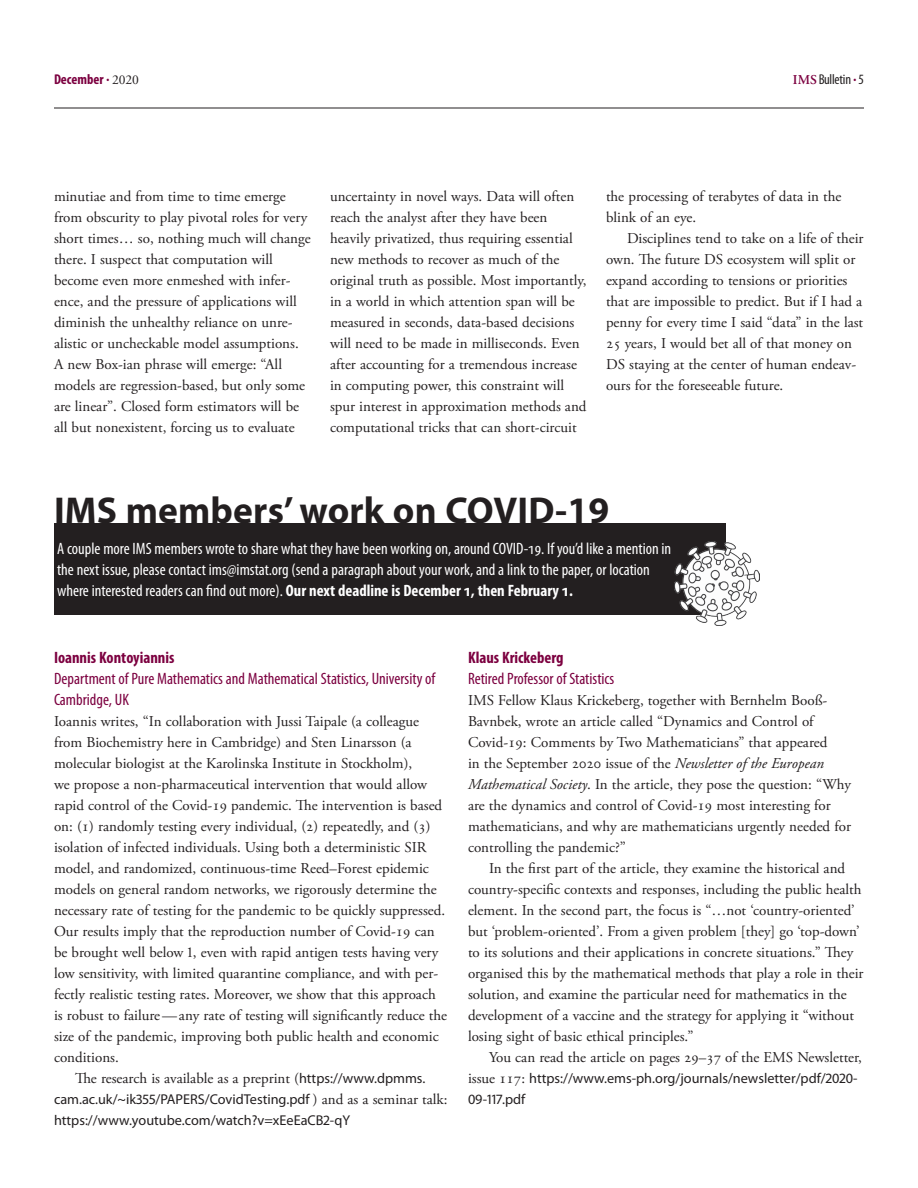
<style>
.page{position:relative;width:918px;height:1188px;background:#fff}
.page>*{position:absolute;margin:0;border:0;box-sizing:border-box;transform-origin:0 0}
.Head_4{font:700 37.5px "Myriad Pro";letter-spacing:.005em;color:#231f20}
.Body_first_1{font:condensed 16.5px/21px "Myriad Pro";color:#fff}
.Subhead_maroon_9{font:condensed 16.5px/21px "Myriad Pro";color:#7c0040}
.Body_first_1-2{font:15px/21px "Adobe Garamond Pro";color:#231f20}
.Body_next_2{font:15px/21px "Adobe Garamond Pro";color:#231f20}
.Body_next_2-2{font:14.25px/21px "Myriad Pro";color:#231f20}
.t1{font:700 condensed 14.25px "Myriad Pro";color:#7c0040}
.t2{font:condensed 14.25px "Myriad Pro";letter-spacing:-.01em;color:#231f20}
.s1{font-family:"Adobe Garamond Pro";font-weight:400;font-stretch:normal;font-size:13.5px;color:#231f20}
.s2{font-family:"Adobe Garamond Pro";font-weight:600;font-stretch:normal;font-size:13.5px;color:#7c0040}
.s3{font-weight:700}
.s4{font-family:"Myriad Pro";font-size:14.25px}
.s5{font-family:"Adobe Garamond Pro";font-size:15px}
.s6{font-style:italic}
</style>
<div class="page">
<hr style="left:54px;top:108px;width:810px;height:1px;background:#231f20">
<div style="left:54px;top:523px;width:672px;height:91px;background:#231f20"></div>
<img style="left:674px;top:541px;width:85px;height:84px">
<p class="t1" style="left:54px;top:71px;width:87px">December . <span class="s1">2020</span></p>
<p class="t2" style="left:793px;top:71px;width:73px"><span class="s2">IMS</span> Bulletin <sup>.</sup> 5</p>
<p class="Body_first_1-2" style="left:54px;top:186px;width:258px">minutiae and from time to time emerge from obscurity to play pivotal roles for very short times… so, nothing much will change there. I suspect that computation will become even more enmeshed with infer&shy;ence, and the pressure of applications will diminish the unhealthy reliance on unre&shy;alistic or uncheckable model assumptions.<br>A new Box-ian phrase will emerge: “All models are regression-based, but only some are linear”. Closed form estimators will be all but nonexistent, forcing us to evaluate</p>
<p class="Body_first_1-2" style="left:330px;top:186px;width:258px">uncertainty in novel ways. Data will often reach the analyst after they have been heavily privatized, thus requiring essential new methods to recover as much of the original truth as possible. Most importantly, in a world in which attention span will be measured in seconds, data-based decisions will need to be made in milliseconds. Even after accounting for a tremendous increase in computing power, this constraint will spur interest in approximation methods and computational tricks that can short-circuit</p>
<p class="Body_first_1-2" style="left:606px;top:186px;width:237px">the processing of terabytes of data in the blink of an eye.</p>
<p class="Body_next_2" style="left:606px;top:228px;width:259px;text-indent:21px">Disciplines tend to take on a life of their own. The future DS ecosystem will split or expand according to tensions or priorities that are impossible to predict. But if I had a penny for every time I said “data” in the last 25 years, I would bet all of that money on DS staying at the center of human endeav&shy;ours for the foreseeable future.</p>
<p class="Head_4" style="left:54px;top:486px;width:557px">IMS members’ work on COVID-19</p>
<p class="Body_first_1" style="left:57px;top:537px;width:616px">A couple more IMS members wrote to share what they have been working on, around COVID-19. If you’d like a mention in the next issue, please contact ims@imstat.org (send a paragraph about your work, and a link to the paper, or location where interested readers can find out more). <span class="s3">Our next deadline is December 1, then February 1.</span></p>
<p class="Subhead_maroon_9" style="left:54px;top:647px;width:383px"><span class="s3">Ioannis Kontoyiannis<br></span>Department of Pure Mathematics and Mathematical Statistics, University of<br>Cambridge, UK</p>
<p class="Body_first_1-2" style="left:54px;top:711px;width:395px">Ioannis writes, “In collaboration with Jussi Taipale (a colleague from Biochemistry here in Cambridge) and Sten Linarsson (a molecular biologist at the Karolinska Institute in Stockholm),<br>we propose a non-pharmaceutical intervention that would allow rapid control of the Covid-19 pandemic. The intervention is based on: (1) randomly testing every individual, (2) repeatedly, and (3) isolation of infected individuals. Using both a deterministic SIR model, and randomized, continuous-time Reed–Forest epidemic models on general random networks, we rigorously determine the necessary rate of testing for the pandemic to be quickly suppressed.<br>Our results imply that the reproduction number of Covid-19 can be brought well below 1, even with rapid antigen tests having very low sensitivity, with limited quarantine compliance, and with per&shy;fectly realistic testing rates. Moreover, we show that this approach is robust to failure—any rate of testing will significantly reduce the size of the pandemic, improving both public health and economic conditions.</p>
<p class="Body_next_2" style="left:75px;top:1068px;width:352px">The research is available as a preprint (<span class="s4">https://www.dpmms.</span></p>
<p class="Body_next_2-2" style="left:54px;top:1088px;width:395px">cam.ac.uk/~ik355/PAPERS/CovidTesting.pdf <span class="s5">) and as a seminar talk: </span>https://www.youtube.com/watch?v=xEeEaCB2-qY</p>
<p class="Subhead_maroon_9" style="left:468px;top:647px;width:148px"><span class="s3">Klaus Krickeberg<br></span>Retired Professor of Statistics</p>
<p class="Body_first_1-2" style="left:468px;top:690px;width:385px">IMS Fellow Klaus Krickeberg, together with Bernhelm Booß-Bavnbek, wrote an article called “Dynamics and Control of Covid-19: Comments by Two Mathematicians” that appeared<br>in the September 2020 issue of the <span class="s6">Newsletter of the European Mathematical Society</span>. In the article, they pose the question: “Why are the dynamics and control of Covid-19 most interesting for mathematicians, and why are mathematicians urgently needed for controlling the pandemic?”</p>
<p class="Body_next_2" style="left:468px;top:858px;width:397px;text-indent:21px">In the first part of the article, they examine the historical and country-specific contexts and responses, including the public health element. In the second part, the focus is “…not ‘country-oriented’ but ‘problem-oriented’. From a given problem [they] go ‘top-down’ to its solutions and their applications in concrete situations.” They organised this by the mathematical methods that play a role in their solution, and examine the particular need for mathematics in the development of a vaccine and the strategy for applying it “without losing sight of basic ethical principles.”</p>
<p class="Body_next_2" style="left:489px;top:1047px;width:375px">You can read the article on pages 29–37 of the EMS Newsletter,</p>
<p class="Body_next_2-2" style="left:468px;top:1067px;width:391px"><span class="s5">issue 117:</span> https://www.ems-ph.org/journals/newsletter/pdf/2020-<br>09-117.pdf</p>
</div>
